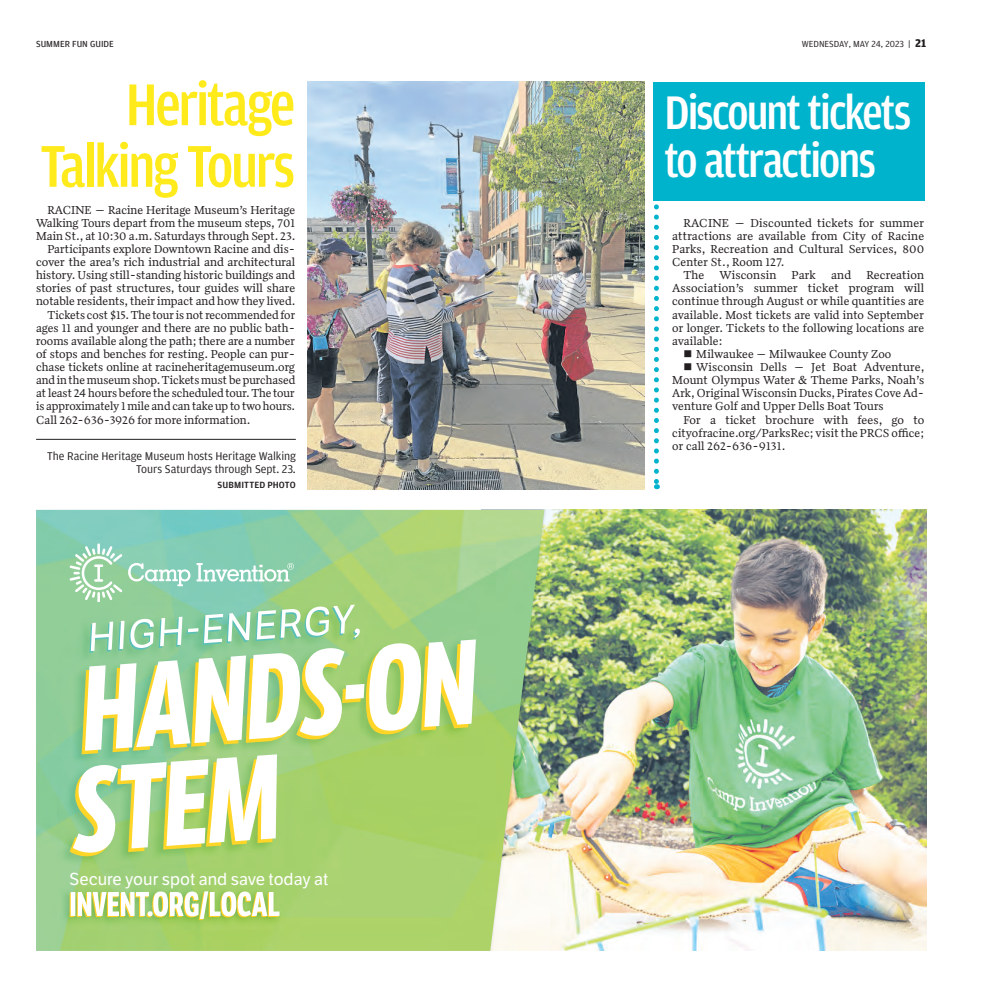
<style>
.page{position:relative;width:990px;height:990px;background:#fff}
.page>*{position:absolute;margin:0;border:0;box-sizing:border-box;transform-origin:0 0}
.t1{font:500 62.5px/61.6px "Amplitude Cond";letter-spacing:-.04em;color:#ffea1b;text-align:right}
.t2{font:500 50px/48.4px "Amplitude Cond";letter-spacing:-.04em;color:#fff}
.t3{font:16.88px "LFT Etica";color:#fff}
.t4{font:11.88px "Quiosco Two LF";color:#231f20}
.t5{font:11.88px/13.1px "Amplitude";letter-spacing:-.005em;color:#231f20;text-align:right}
.t6{font:500 9.62px "Amplitude";letter-spacing:.01em;color:#231f20}
.t7{font:9.38px "Amplitude";color:#231f20}
.t8{font:9.38px "Amplitude";color:#231f20}
.s1{font-style:inherit}
.s2{font-weight:700;font-size:11.88px}
</style>
<div class="page">
<div style="left:653px;top:82px;width:271px;height:118px;background:#00b3cc"></div>
<img style="left:308px;top:82px;width:336px;height:407px">
<svg style="left:654px;top:200px;width:5px;height:289px"></svg>
<hr style="left:36px;top:439px;width:260px;height:1px;background:#231f20">
<img style="left:544px;top:510px;width:382px;height:441px">
<img style="left:36px;top:510px;width:508px;height:441px">
<img style="left:58px;top:603px;width:419px;height:265px">
<svg style="left:82px;top:653px;width:391px;height:101px"></svg>
<svg style="left:70px;top:754px;width:207px;height:103px"></svg>
<svg style="left:85px;top:639px;width:391px;height:112px"></svg>
<svg style="left:70px;top:543px;width:290px;height:110px;background:#9ad2a8"></svg>
<img style="left:60px;top:887px;width:223px;height:42px">
<svg style="left:70px;top:891px;width:209px;height:29px"></svg>
<p class="t8" style="left:36px;top:41px;width:79px">SUMMER FUN GUIDE</p>
<p class="t7" style="left:802px;top:41px;width:126px">WEDNESDAY, MAY 24, 2023 <span class="s1">|</span> <span class="s2">21</span></p>
<h1 class="t1" style="left:40px;top:79px;width:256px">Heritage<br>Talking Tours</h1>
<p class="t4" style="left:47px;top:205px;width:249px">RACINE — Racine Heritage Museum’s Heritage</p>
<p class="t4" style="left:36px;top:219px;width:261px">Walking Tours depart from the museum steps, 701</p>
<p class="t4" style="left:36px;top:232px;width:261px">Main St., at 10:30 a.m. Saturdays through Sept. 23.</p>
<p class="t4" style="left:47px;top:245px;width:249px">Participants explore Downtown Racine and dis-</p>
<p class="t4" style="left:36px;top:258px;width:261px">cover the area’s rich industrial and architectural</p>
<p class="t4" style="left:36px;top:271px;width:261px">history. Using still-standing historic buildings and</p>
<p class="t4" style="left:36px;top:284px;width:261px">stories of past structures, tour guides will share</p>
<p class="t4" style="left:36px;top:297px;width:261px">notable residents, their impact and how they lived.</p>
<p class="t4" style="left:47px;top:310px;width:250px">Tickets cost $15.The tour is not recommended for</p>
<p class="t4" style="left:36px;top:324px;width:260px">ages 11 and younger and there are no public bath-</p>
<p class="t4" style="left:36px;top:337px;width:261px">rooms available along the path; there are a number</p>
<p class="t4" style="left:36px;top:350px;width:261px">of stops and benches for resting. People can pur-</p>
<p class="t4" style="left:36px;top:363px;width:261px">chase tickets online at racineheritagemuseum.org</p>
<p class="t4" style="left:36px;top:376px;width:261px">and in the museum shop.Tickets must be purchased</p>
<p class="t4" style="left:36px;top:389px;width:260px">at least 24 hours before the scheduled tour.The tour</p>
<p class="t4" style="left:36px;top:402px;width:261px">is approximately 1 mile and can take up to two hours.</p>
<p class="t4" style="left:36px;top:415px;width:216px">Call 262-636-3926 for more information.</p>
<p class="t5" style="left:47px;top:451px;width:250px">The Racine Heritage Museum hosts Heritage Walking<br>Tours Saturdays through Sept. 23.</p>
<p class="t6" style="left:218px;top:482px;width:80px">SUBMITTED PHOTO</p>
<h3 class="t3" style="left:70px;top:869px;width:260px">Secure your spot and save today at</h3>
<h2 class="t2" style="left:664px;top:93px;width:248px">Discount tickets to attractions</h2>
<p class="t4" style="left:683px;top:219px;width:242px">RACINE — Discounted tickets for summer</p>
<p class="t4" style="left:672px;top:232px;width:254px">attractions are available from City of Racine</p>
<p class="t4" style="left:672px;top:245px;width:254px">Parks, Recreation and Cultural Services, 800</p>
<p class="t4" style="left:672px;top:258px;width:114px">Center St., Room 127.</p>
<p class="t4" style="left:683px;top:271px;width:22px">The</p>
<p class="t4" style="left:720px;top:271px;width:58px">Wisconsin</p>
<p class="t4" style="left:792px;top:271px;width:26px">Park</p>
<p class="t4" style="left:831px;top:271px;width:22px">and</p>
<p class="t4" style="left:866px;top:271px;width:59px">Recreation</p>
<p class="t4" style="left:672px;top:284px;width:254px">Association’s summer ticket program will</p>
<p class="t4" style="left:672px;top:297px;width:254px">continue through August or while quantities are</p>
<p class="t4" style="left:672px;top:310px;width:254px">available. Most tickets are valid into September</p>
<p class="t4" style="left:672px;top:324px;width:254px">or longer. Tickets to the following locations are</p>
<p class="t4" style="left:672px;top:337px;width:52px">available:</p>
<p class="t4" style="left:696px;top:350px;width:197px">Milwaukee — Milwaukee County Zoo</p>
<p class="t4" style="left:696px;top:363px;width:230px">Wisconsin Dells — Jet Boat Adventure,</p>
<p class="t4" style="left:672px;top:376px;width:254px">Mount Olympus Water &amp; Theme Parks, Noah’s</p>
<p class="t4" style="left:672px;top:389px;width:254px">Ark, Original Wisconsin Ducks, Pirates Cove Ad-</p>
<p class="t4" style="left:672px;top:402px;width:213px">venture Golf and Upper Dells Boat Tours</p>
<p class="t4" style="left:683px;top:415px;width:242px">For a ticket brochure with fees, go to</p>
<p class="t4" style="left:672px;top:429px;width:253px">cityofracine.org/ParksRec; visit the PRCS office;</p>
<p class="t4" style="left:672px;top:442px;width:115px">or call 262-636-9131.</p>
</div>
